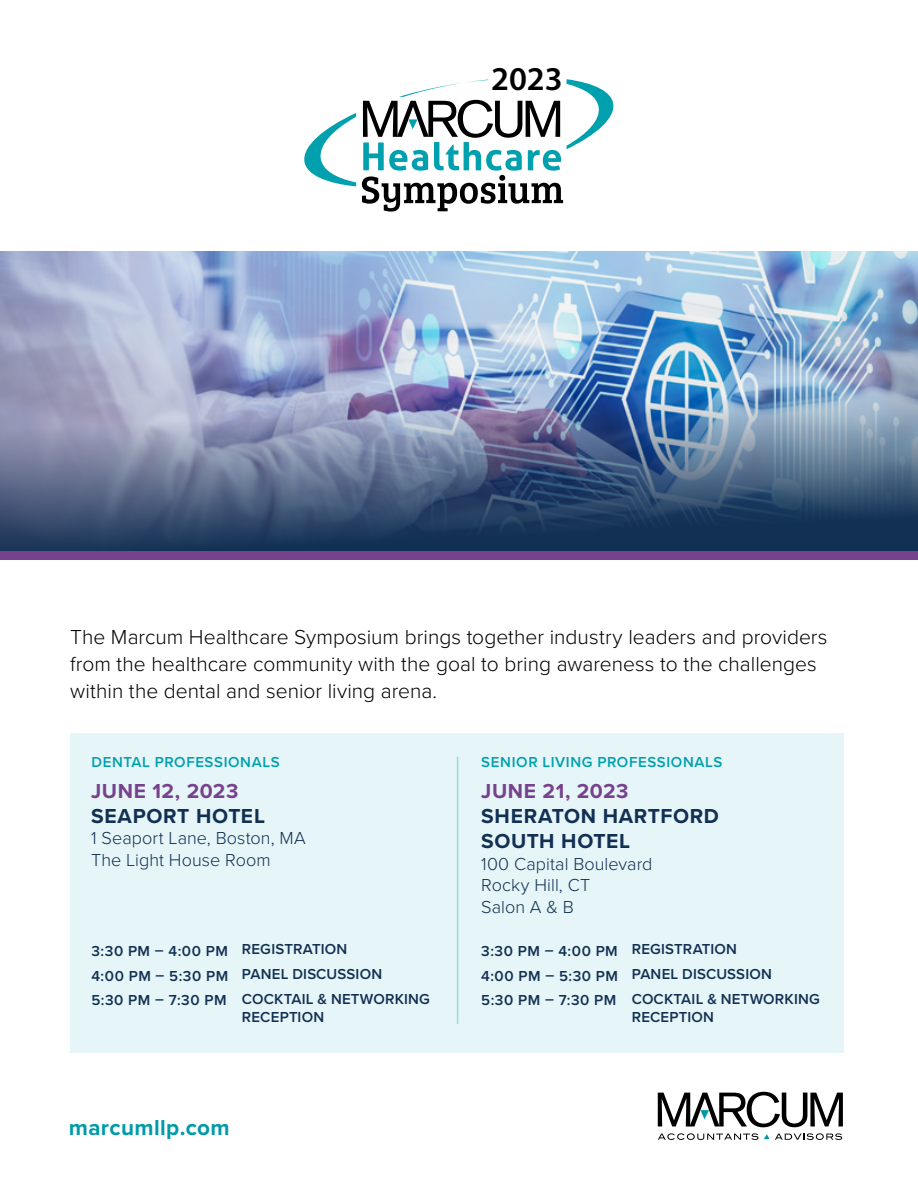
<style>
.page{position:relative;width:918px;height:1188px;background:#fff}
.page>*{position:absolute;margin:0;border:0;box-sizing:border-box;transform-origin:0 0}
.t1{font:600 33.45px "Myriad Pro";color:#000}
.t2{font:700 22.5px "Proxima Nova";letter-spacing:.02em;color:#009ba7}
.t3{font:300 21px/27px "Proxima Nova";color:#000}
.t4{font:700 21px/25.2px "Proxima Nova";letter-spacing:.03em;color:#123053}
.t5{font:700 21px "Proxima Nova";letter-spacing:.025em;color:#77428d}
.t6{font:300 18px/21.6px "Proxima Nova";color:#123053}
.t7{font:600 15px/24.8px "Proxima Nova";letter-spacing:.01em;color:#123053;text-align:justify}
.t8{font:600 15px "Proxima Nova";letter-spacing:.04em;color:#00a0af}
</style>
<div class="page">
<img style="left:0;top:252px;width:918px;height:66px">
<svg style="left:658px;top:1133px;width:100px;height:7px"></svg>
<svg style="left:658px;top:1092px;width:185px;height:35px"></svg>
<svg style="left:764px;top:1133px;width:78px;height:7px"></svg>
<img style="left:0;top:318px;width:918px;height:233px">
<div style="left:0;top:551px;width:918px;height:9px;background:#77428d"></div>
<div style="left:70px;top:733px;width:773px;height:320px;background:#e6f5f7"></div>
<svg style="left:304px;top:113px;width:52px;height:73px"></svg>
<svg style="left:362px;top:79px;width:251px;height:133px"></svg>
<hr style="left:457px;top:757px;width:1px;height:267px;background:#00a0af">
<h1 class="t1" style="left:491px;top:58px;width:73px">2023</h1>
<h3 class="t3" style="left:70px;top:623px;width:759px">The Marcum Healthcare Symposium brings together industry leaders and providers from the healthcare community with the goal to bring awareness to the challenges within the dental and senior living arena.</h3>
<p class="t8" style="left:91px;top:751px;width:190px">DENTAL PROFESSIONALS</p>
<p class="t8" style="left:481px;top:751px;width:243px">SENIOR LIVING PROFESSIONALS</p>
<h3 class="t5" style="left:91px;top:775px;width:149px">JUNE 12, 2023</h3>
<h3 class="t4" style="left:91px;top:803px;width:175px">SEAPORT HOTEL</h3>
<p class="t6" style="left:91px;top:827px;width:216px">1 Seaport Lane, Boston, MA<br>The Light House Room</p>
<p class="t7" style="left:91px;top:938px;width:138px">3:30 PM – 4:00 PM 4:00 PM – 5:30 PM 5:30 PM – 7:30 PM</p>
<p class="t7" style="left:242px;top:937px;width:190px;text-align:left">REGISTRATION<br>PANEL DISCUSSION<br>COCKTAIL &amp; NETWORKING</p>
<p class="t7" style="left:242px;top:1004px;width:84px">RECEPTION</p>
<h2 class="t2" style="left:69px;top:1111px;width:163px">marcumllp.com</h2>
<h3 class="t5" style="left:481px;top:775px;width:149px">JUNE 21, 2023</h3>
<h3 class="t4" style="left:481px;top:803px;width:239px">SHERATON HARTFORD<br>SOUTH HOTEL</h3>
<p class="t6" style="left:481px;top:852px;width:173px">100 Capital Boulevard<br>Rocky Hill, CT<br>Salon A &amp; B</p>
<p class="t7" style="left:481px;top:938px;width:138px">3:30 PM – 4:00 PM 4:00 PM – 5:30 PM 5:30 PM – 7:30 PM</p>
<p class="t7" style="left:632px;top:937px;width:190px;text-align:left">REGISTRATION<br>PANEL DISCUSSION<br>COCKTAIL &amp; NETWORKING</p>
<p class="t7" style="left:632px;top:1004px;width:84px">RECEPTION</p>
</div>
